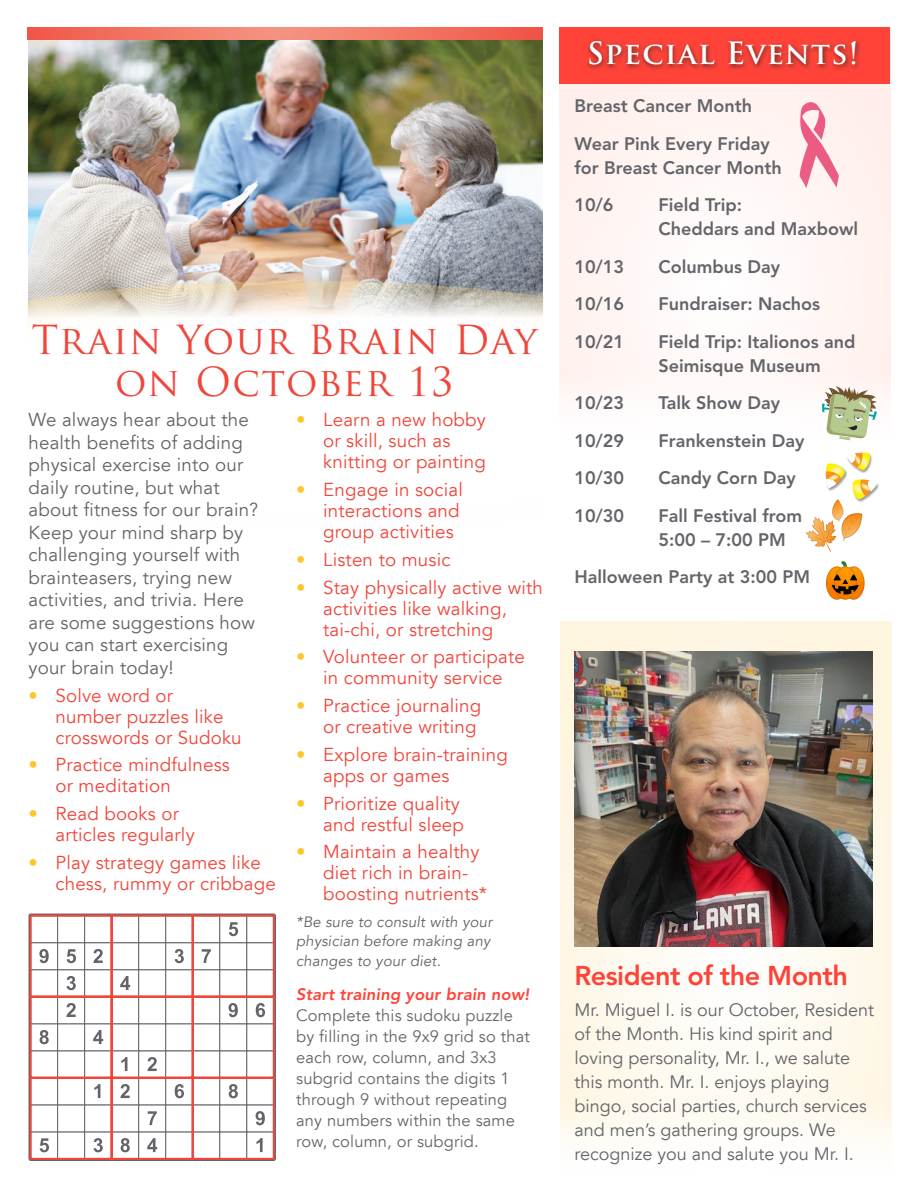
<style>
.page{position:relative;width:918px;height:1188px;background:#fff}
.page>*{position:absolute;margin:0;border:0;box-sizing:border-box;transform-origin:0 0}
.t1{font:39px/42px "Trajan Pro";letter-spacing:.03em;color:#ef473c;text-align:center}
.t2{font:700 30px "Trajan Pro";letter-spacing:.04em;color:#fff}
.t3{font:800 27px "Avenir LT Std";letter-spacing:-.02em;color:#ff4338}
.t4{font:18.75px/21px "Avenir LT";letter-spacing:.01em;color:#ef473c}
.t5{font:18.75px/22.5px "Avenir LT";letter-spacing:.01em;color:#63656a}
.t6{font:800 18px/24px "Avenir LT Std";color:#63656a}
.t7{font:18px/24px "Avenir LT";color:#63656a}
.t8{font:16.5px/21px "Avenir LT";letter-spacing:.01em;color:#63656a}
.t9{font:15px/19.5px "Avenir LT";color:#63656a}
.s1{color:#ffc52d}
.s2{font-family:"Avenir LT Pro";font-weight:800;color:#ff4338}
</style>
<div class="page">
<img style="left:28px;top:40px;width:514px;height:238px">
<div style="left:0;top:278px;width:807px;height:256px;background:#ffc52d;opacity:.75"></div>
<div style="left:0;top:266px;width:27px;height:333px;background:#fff"></div>
<svg style="left:27px;top:27px;width:515px;height:13px;background:#f27564"></svg>
<svg style="left:544px;top:271px;width:257px;height:263px"></svg>
<svg style="left:28px;top:914px;width:248px;height:247px"></svg>
<svg style="left:229px;top:922px;width:9px;height:14px"></svg>
<svg style="left:39px;top:949px;width:10px;height:14px"></svg>
<svg style="left:67px;top:949px;width:9px;height:14px"></svg>
<svg style="left:93px;top:949px;width:10px;height:14px"></svg>
<svg style="left:175px;top:949px;width:9px;height:14px"></svg>
<svg style="left:202px;top:949px;width:9px;height:14px"></svg>
<svg style="left:67px;top:976px;width:9px;height:14px"></svg>
<svg style="left:120px;top:976px;width:10px;height:14px"></svg>
<svg style="left:66px;top:1003px;width:10px;height:14px"></svg>
<svg style="left:229px;top:1003px;width:9px;height:14px"></svg>
<svg style="left:256px;top:1003px;width:9px;height:14px"></svg>
<svg style="left:40px;top:1030px;width:9px;height:14px"></svg>
<svg style="left:93px;top:1030px;width:10px;height:14px"></svg>
<svg style="left:121px;top:1057px;width:6px;height:14px"></svg>
<svg style="left:147px;top:1057px;width:10px;height:14px"></svg>
<svg style="left:94px;top:1084px;width:6px;height:14px"></svg>
<svg style="left:120px;top:1084px;width:10px;height:14px"></svg>
<svg style="left:175px;top:1084px;width:9px;height:14px"></svg>
<svg style="left:229px;top:1084px;width:9px;height:14px"></svg>
<svg style="left:148px;top:1111px;width:9px;height:14px"></svg>
<svg style="left:256px;top:1111px;width:9px;height:14px"></svg>
<svg style="left:40px;top:1138px;width:9px;height:14px"></svg>
<svg style="left:94px;top:1138px;width:9px;height:14px"></svg>
<svg style="left:121px;top:1138px;width:9px;height:14px"></svg>
<svg style="left:147px;top:1138px;width:10px;height:14px"></svg>
<svg style="left:256px;top:1138px;width:7px;height:14px"></svg>
<div style="left:560px;top:34px;width:331px;height:420px;background:#fff6f5"></div>
<div style="left:560px;top:27px;width:330px;height:57px;background:#ff4338"></div>
<div style="left:586px;top:37px;width:276px;height:34px;background:#231f20;opacity:.75"></div>
<svg style="left:560px;top:622px;width:332px;height:519px;fill:#fef9ee"></svg>
<img style="left:574px;top:652px;width:299px;height:295px">
<svg style="left:799px;top:102px;width:40px;height:87px"></svg>
<svg style="left:822px;top:386px;width:55px;height:55px"></svg>
<div style="left:852px;top:480px;width:27px;height:23px;background:#231f20;opacity:.45"></div>
<svg style="left:801px;top:453px;width:76px;height:81px"></svg>
<p class="t1" style="left:31px;top:319px;width:507px">Train Your Brain Day on October 13</p>
<p class="t5" style="left:28px;top:409px;width:231px">We always hear about the health benefits of adding physical exercise into our daily routine, but what about fitness for our brain?<br>Keep your mind sharp by challenging yourself with brainteasers, trying new activities, and trivia. Here are some suggestions how you can start exercising your brain today!</p>
<p class="t4" style="left:56px;top:685px;width:188px;text-indent:-27px"><span class="s1">•</span> Solve word or number puzzles like crosswords or Sudoku</p>
<p class="t4" style="left:56px;top:755px;width:176px;text-indent:-27px"><span class="s1">•</span> Practice mindfulness or meditation</p>
<p class="t4" style="left:56px;top:804px;width:141px;text-indent:-27px"><span class="s1">•</span> Read books or articles regularly</p>
<p class="t4" style="left:56px;top:852px;width:222px;text-indent:-27px"><span class="s1">•</span> Play strategy games like chess, rummy or cribbage</p>
<p class="t4" style="left:323px;top:410px;width:164px;text-indent:-27px"><span class="s1">•</span> Learn a new hobby or skill, such as knitting or painting</p>
<p class="t4" style="left:323px;top:480px;width:141px;text-indent:-27px"><span class="s1">•</span> Engage in social interactions and group activities</p>
<p class="t4" style="left:296px;top:549px;width:156px"><span class="s1">•</span> Listen to music</p>
<p class="t4" style="left:323px;top:577px;width:221px;text-indent:-27px"><span class="s1">•</span> Stay physically active with activities like walking, tai-chi, or stretching</p>
<p class="t4" style="left:296px;top:647px;width:230px;text-align:center"><span class="s1">•</span> Volunteer or participate in community service</p>
<p class="t4" style="left:296px;top:696px;width:187px;text-align:right"><span class="s1">•</span> Practice journaling or creative writing</p>
<p class="t4" style="left:323px;top:744px;width:186px;text-indent:-27px"><span class="s1">•</span> Explore brain-training apps or games</p>
<p class="t4" style="left:296px;top:793px;width:169px;text-align:right"><span class="s1">•</span> Prioritize quality and restful sleep</p>
<p class="t4" style="left:323px;top:842px;width:166px;text-indent:-27px"><span class="s1">•</span> Maintain a healthy diet rich in brain&shy;boosting nutrients*</p>
<p class="t9" style="left:296px;top:912px;width:200px">*Be sure to consult with your physician before making any changes to your diet.</p>
<p class="t8" style="left:296px;top:984px;width:237px"><span class="s2">Start training your brain now!<br></span>Complete this sudoku puzzle by filling in the 9x9 grid so that each row, column, and 3x3 subgrid contains the digits 1 through 9 without repeating any numbers within the same row, column, or subgrid.</p>
<p class="t2" style="left:587px;top:35px;width:273px">Special Events!</p>
<p class="t6" style="left:574px;top:94px;width:179px">Breast Cancer Month</p>
<p class="t6" style="left:574px;top:132px;width:209px">Wear Pink Every Friday for Breast Cancer Month</p>
<p class="t6" style="left:574px;top:193px;width:40px">10/6</p>
<p class="t6" style="left:658px;top:193px;width:201px">Field Trip:<br>Cheddars and Maxbowl</p>
<p class="t6" style="left:574px;top:255px;width:51px">10/13</p>
<p class="t6" style="left:658px;top:255px;width:123px">Columbus Day</p>
<p class="t6" style="left:574px;top:292px;width:51px">10/16</p>
<p class="t6" style="left:658px;top:292px;width:163px">Fundraiser: Nachos</p>
<p class="t6" style="left:574px;top:330px;width:51px">10/21</p>
<p class="t6" style="left:658px;top:330px;width:199px">Field Trip: Italionos and<br>Seimisque Museum</p>
<p class="t6" style="left:574px;top:391px;width:51px">10/23</p>
<p class="t6" style="left:658px;top:391px;width:123px">Talk Show Day</p>
<p class="t6" style="left:574px;top:429px;width:51px">10/29</p>
<p class="t6" style="left:658px;top:429px;width:147px">Frankenstein Day</p>
<p class="t6" style="left:574px;top:466px;width:51px">10/30</p>
<p class="t6" style="left:658px;top:466px;width:139px">Candy Corn Day</p>
<p class="t6" style="left:574px;top:504px;width:51px">10/30</p>
<p class="t6" style="left:658px;top:504px;width:145px">Fall Festival from<br>5:00 – 7:00 PM</p>
<p class="t6" style="left:574px;top:565px;width:237px">Halloween Party at 3:00 PM</p>
<p class="t3" style="left:574px;top:960px;width:275px">Resident of the Month</p>
<p class="t7" style="left:574px;top:998px;width:301px">Mr. Miguel I. is our October, Resident of the Month. His kind spirit and loving personality, Mr. I., we salute this month. Mr. I. enjoys playing bingo, social parties, church services and men’s gathering groups. We recognize you and salute you Mr. I.</p>
</div>
